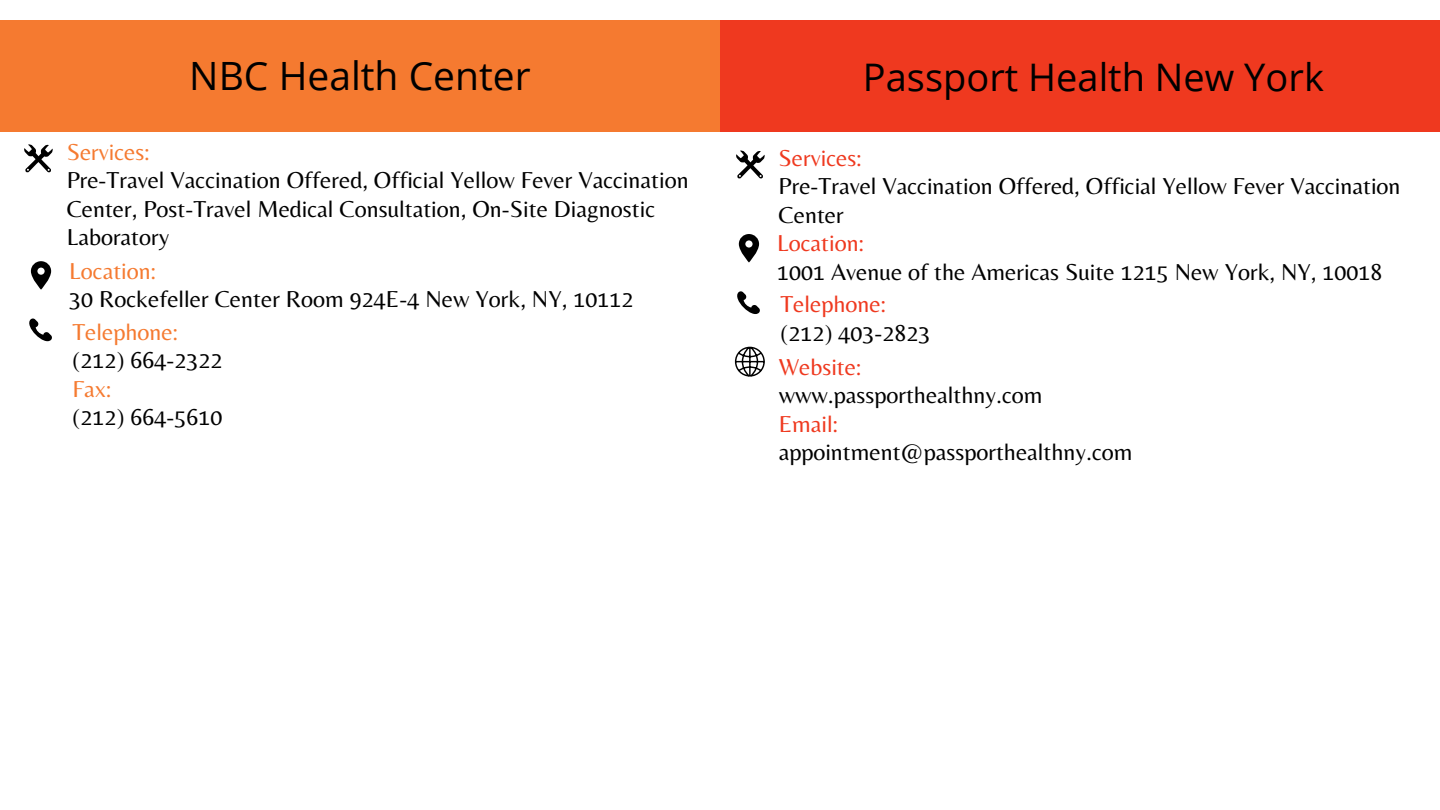
<style>
.page{position:relative;width:1440px;height:810px;background:#fff}
.page>*{position:absolute;margin:0;border:0;box-sizing:border-box;transform-origin:0 0}
.t1{font:39px "Open Sans";color:#000}
.t2{font:38px "Open Sans";color:#000}
.t3{font:24px/28.5px "Belleza";color:#000}
.t4{font:24px "Belleza";color:#ef391f}
.t5{font:24px "Belleza";color:#f57a30}
</style>
<div class="page">
<div style="left:0;top:21px;width:735px;height:111px;background:#f57a30"></div>
<div style="left:720px;top:21px;width:720px;height:111px;background:#ef391f"></div>
<svg style="left:24px;top:144px;width:29px;height:29px"></svg>
<svg style="left:31px;top:261px;width:20px;height:29px"></svg>
<svg style="left:29px;top:318px;width:23px;height:24px"></svg>
<svg style="left:736px;top:150px;width:29px;height:29px"></svg>
<svg style="left:739px;top:234px;width:20px;height:29px"></svg>
<svg style="left:737px;top:291px;width:23px;height:23px"></svg>
<svg style="left:735px;top:347px;width:30px;height:30px"></svg>
<h1 class="t1" style="left:189px;top:48px;width:343px">NBC Health Center</h1>
<h2 class="t2" style="left:863px;top:50px;width:462px">Passport Health New York</h2>
<p class="t5" style="left:67px;top:137px;width:84px">Services:</p>
<p class="t3" style="left:67px;top:166px;width:624px">Pre-Travel Vaccination Offered, Official Yellow Fever Vaccination<br>Center, Post-Travel Medical Consultation, On-Site Diagnostic<br>Laboratory</p>
<p class="t5" style="left:69px;top:256px;width:88px">Location:</p>
<p class="t3" style="left:69px;top:284px;width:566px">30 Rockefeller Center Room 924E-4 New York, NY, 10112</p>
<p class="t5" style="left:72px;top:317px;width:107px">Telephone:</p>
<p class="t3" style="left:72px;top:345px;width:151px">(212) 664-2322</p>
<p class="t5" style="left:72px;top:374px;width:40px">Fax:</p>
<p class="t3" style="left:72px;top:402px;width:151px">(212) 664-5610</p>
<p class="t4" style="left:779px;top:144px;width:84px">Services:</p>
<p class="t3" style="left:779px;top:172px;width:624px">Pre-Travel Vaccination Offered, Official Yellow Fever Vaccination<br>Center</p>
<p class="t4" style="left:777px;top:229px;width:88px">Location:</p>
<p class="t3" style="left:777px;top:257px;width:607px">1001 Avenue of the Americas Suite 1215 New York, NY, 10018</p>
<p class="t4" style="left:780px;top:290px;width:107px">Telephone:</p>
<p class="t3" style="left:780px;top:318px;width:151px">(212) 403-2823</p>
<p class="t4" style="left:779px;top:352px;width:84px">Website:</p>
<p class="t3" style="left:779px;top:381px;width:265px">www.passporthealthny.com</p>
<p class="t4" style="left:779px;top:409px;width:61px">Email:</p>
<p class="t3" style="left:779px;top:438px;width:355px">appointment@passporthealthny.com</p>
</div>
